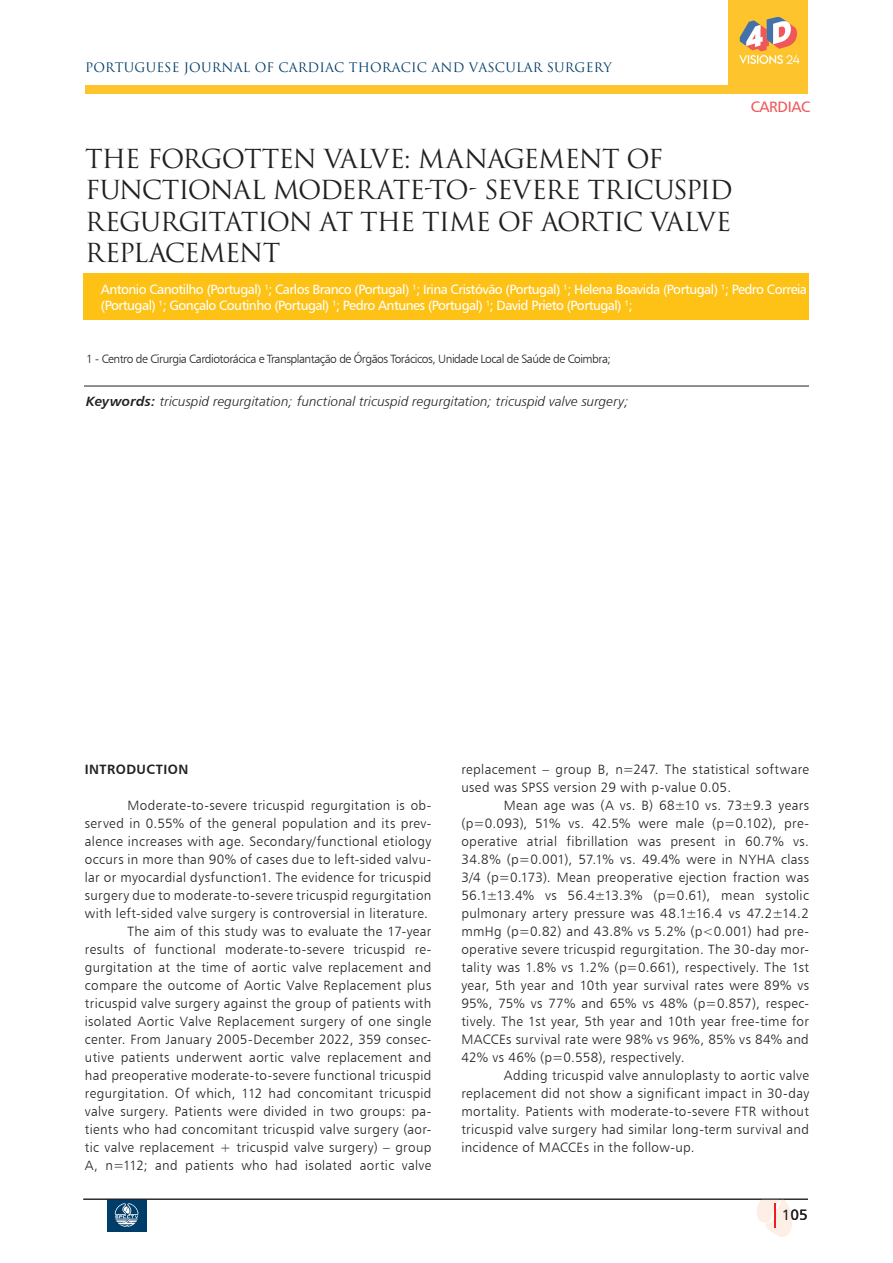
<style>
.page{position:relative;width:893px;height:1263px;background:#fff}
.page>*{position:absolute;margin:0;border:0;box-sizing:border-box;transform-origin:0 0}
.t1{font:25.5px/31.5px "Trajan Pro 3";letter-spacing:-.045em;color:#231f20}
.t2{font:15.15px "Humanist 777 BT Roman B";letter-spacing:-.02em;color:#f05759}
.t3{font:15px "Humanist 777 BT Roman B";color:#231f20}
.t4{font:13.5px/18px "Humanist 777 BT Light B";letter-spacing:.025em;color:#231f20;text-align:justify}
.t5{font:13.5px/16.2px "Humanist 777 BT Roman B";letter-spacing:-.04em;color:#fff}
.t6{font:13.5px "Humanist 777 BT Light Italic B";letter-spacing:.005em;color:#231f20}
.t7{font:13.5px "Humanist 777 BT Bold B";letter-spacing:.035em;color:#231f20}
.t8{font:12.75px "Trajan Pro 3";letter-spacing:.01em;color:#003d68}
.t9{font:12px "Humanist 777 BT Light B";letter-spacing:-.04em;color:#231f20}
.s1{font-family:"Humanist 777 BT Bold Italic B"}
</style>
<div class="page">
<div style="left:85px;top:85px;width:723px;height:8px;background:#fec42e"></div>
<div style="left:729px;top:0;width:79px;height:93px;background:#fec42e"></div>
<svg style="left:739px;top:17px;width:60px;height:47px"></svg>
<div style="left:107px;top:1199px;width:40px;height:33px;background:#003d68"></div>
<svg style="left:115px;top:1203px;width:23px;height:24px"></svg>
<svg style="left:757px;top:1200px;width:35px;height:37px"></svg>
<hr style="left:83px;top:1199px;width:725px;height:1px;background:#231f20">
<div style="left:84px;top:273px;width:725px;height:47px;background:#fdc215"></div>
<hr style="left:84px;top:386px;width:725px;height:1px;background:#231f20">
<p class="t8" style="left:85px;top:59px;width:528px">PORTUGUESE JOURNAL OF CARDIAC THORACIC AND VASCULAR SURGERY</p>
<h1 class="t1" style="left:85px;top:144px;width:649px">THE FORGOTTEN VALVE: MANAGEMENT OF FUNCTIONAL MODERATE-TO- SEVERE TRICUSPID REGURGITATION AT THE TIME OF AORTIC VALVE REPLACEMENT</h1>
<p class="t2" style="left:751px;top:97px;width:61px">CARDIAC</p>
<p class="t5" style="left:101px;top:281px;width:708px">Antonio Canotilho (Portugal) <sup>1</sup>; Carlos Branco (Portugal) <sup>1</sup>; Irina Cristóvão (Portugal) <sup>1</sup>; Helena Boavida (Portugal) <sup>1</sup>; Pedro Correia (Portugal) <sup>1</sup>; Gonçalo Coutinho (Portugal) <sup>1</sup>; Pedro Antunes (Portugal) <sup>1</sup>; David Prieto (Portugal) <sup>1</sup>;</p>
<p class="t9" style="left:86px;top:352px;width:526px">1 - Centro de Cirurgia Cardiotorácica e Transplantação de Órgãos Torácicos, Unidade Local de Saúde de Coimbra;</p>
<p class="t6" style="left:86px;top:393px;width:545px"><span class="s1">Keywords:</span> tricuspid regurgitation; functional tricuspid regurgitation; tricuspid valve surgery;</p>
<p class="t7" style="left:85px;top:761px;width:105px">INTRODUCTION</p>
<p class="t4" style="left:85px;top:796px;width:348px;text-align:right">Moderate-to-severe tricuspid regurgitation is ob-<br>served in 0.55% of the general population and its prev&shy;alence increases with age. Secondary/functional etiology occurs in more than 90% of cases due to left-sided valvu&shy;lar or myocardial dysfunction1. The evidence for tricuspid surgery due to moderate-to-severe tricuspid regurgitation with left-sided valve surgery is controversial in literature.<br>The aim of this study was to evaluate the 17-year results of functional moderate-to-severe tricuspid re&shy;gurgitation at the time of aortic valve replacement and compare the outcome of Aortic Valve Replacement plus tricuspid valve surgery against the group of patients with isolated Aortic Valve Replacement surgery of one single center. From January 2005-December 2022, 359 consec&shy;utive patients underwent aortic valve replacement and had preoperative moderate-to-severe functional tricuspid regurgitation. Of which, 112 had concomitant tricuspid valve surgery. Patients were divided in two groups: pa&shy;tients who had concomitant tricuspid valve surgery (aor&shy;tic valve replacement + tricuspid valve surgery) – group A, n=112; and patients who had isolated aortic valve</p>
<p class="t4" style="left:461px;top:760px;width:349px">replacement – group B, n=247. The statistical software used was SPSS version 29 with p-value 0.05.</p>
<p class="t4" style="left:461px;top:796px;width:349px;text-indent:43px">Mean age was (A vs. B) 68±10 vs. 73±9.3 years (p=0.093), 51% vs. 42.5% were male (p=0.102), pre&shy;operative atrial fibrillation was present in 60.7% vs.<br>34.8% (p=0.001), 57.1% vs. 49.4% were in NYHA class 3/4 (p=0.173). Mean preoperative ejection fraction was 56.1±13.4% vs 56.4±13.3% (p=0.61), mean systolic pulmonary artery pressure was 48.1±16.4 vs 47.2±14.2 mmHg (p=0.82) and 43.8% vs 5.2% (p&lt;0.001) had pre&shy;operative severe tricuspid regurgitation. The 30-day mor&shy;tality was 1.8% vs 1.2% (p=0.661), respectively. The 1st year, 5th year and 10th year survival rates were 89% vs 95%, 75% vs 77% and 65% vs 48% (p=0.857), respec&shy;tively. The 1st year, 5th year and 10th year free-time for MACCEs survival rate were 98% vs 96%, 85% vs 84% and 42% vs 46% (p=0.558), respectively.</p>
<p class="t4" style="left:461px;top:1066px;width:349px;text-indent:43px">Adding tricuspid valve annuloplasty to aortic valve replacement did not show a significant impact in 30-day mortality. Patients with moderate-to-severe FTR without tricuspid valve surgery had similar long-term survival and incidence of MACCEs in the follow-up.</p>
<p class="t3" style="left:782px;top:1205px;width:28px">105</p>
</div>
